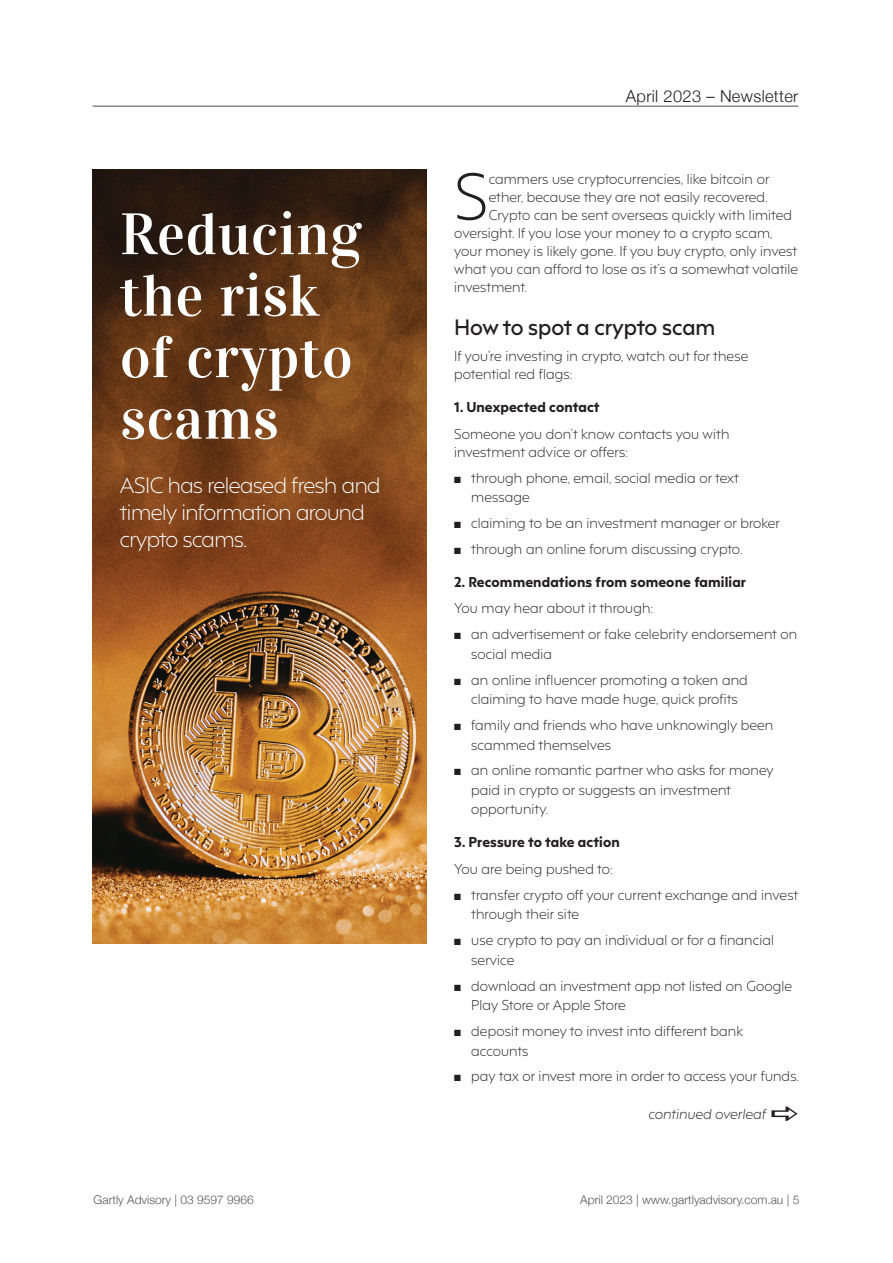
<style>
.page{position:relative;width:893px;height:1263px;background:#fff}
.page>*{position:absolute;margin:0;border:0;box-sizing:border-box;transform-origin:0 0}
.t1{font:300 62.1px "F37 Hooj";color:#231f20}
.t2{font:58.5px/61.5px "Vidaloka";letter-spacing:.01em;color:#fff}
.t3{font:300 21px/27px "F37 Hooj";letter-spacing:-.02em;color:#fff}
.t4{font:600 21px "F37 Hooj";color:#231f20}
.t5{font:300 16.5px "Helvetica Neue";letter-spacing:.02em;color:#231f20}
.t6{font:300 13.5px/19.5px "F37 Hooj";letter-spacing:.01em;color:#231f20}
.t7{font:800 13.5px "F37 Hooj";letter-spacing:.01em;color:#231f20}
.t8{font:italic 300 13.5px "F37 Hooj";letter-spacing:.01em;color:#231f20}
.t9{font:300 12px "Helvetica Neue";color:#57585a}
</style>
<div class="page">
<hr style="left:93px;top:106px;width:705px;height:1px;background:#231f20">
<img style="left:93px;top:169px;width:333px;height:774px">
<h2 class="t2" style="left:120px;top:204px;width:243px">Reducing the risk of crypto scams</h2>
<h3 class="t3" style="left:120px;top:470px;width:262px">ASIC has released fresh and timely information around crypto scams.</h3>
<p class="t5" style="left:626px;top:83px;width:174px">April 2023 – Newsletter</p>
<h1 class="t1" style="left:454px;top:145px;width:35px">S</h1>
<p class="t6" style="left:489px;top:167px;width:282px">cammers use cryptocurrencies, like bitcoin or</p>
<p class="t6" style="left:489px;top:185px;width:280px">ether, because they are not easily recovered.</p>
<p class="t6" style="left:489px;top:203px;width:305px">Crypto can be sent overseas quickly with limited</p>
<p class="t6" style="left:454px;top:221px;width:320px">oversight. If you lose your money to a crypto scam,</p>
<p class="t6" style="left:454px;top:239px;width:344px">your money is likely gone. If you buy crypto, only invest</p>
<p class="t6" style="left:454px;top:257px;width:345px">what you can afford to lose as it’s a somewhat volatile</p>
<p class="t6" style="left:454px;top:275px;width:74px">investment.</p>
<h3 class="t4" style="left:454px;top:309px;width:263px">How to spot a crypto scam</h3>
<p class="t6" style="left:454px;top:346px;width:296px;line-height:18px">If you’re investing in crypto, watch out for these potential red flags:</p>
<p class="t7" style="left:454px;top:395px;width:147px">1. Unexpected contact</p>
<p class="t6" style="left:454px;top:423px;width:277px;line-height:18px">Someone you don’t know contacts you with investment advice or offers:</p>
<p class="t6" style="left:471px;top:466px;width:269px;text-indent:-17px">■ through phone, email, social media or text message</p>
<p class="t6" style="left:454px;top:512px;width:327px">■ claiming to be an investment manager or broker</p>
<p class="t6" style="left:454px;top:538px;width:290px">■ through an online forum discussing crypto.</p>
<p class="t7" style="left:454px;top:570px;width:293px">2. Recommendations from someone familiar</p>
<p class="t6" style="left:454px;top:597px;width:201px">You may hear about it through:</p>
<p class="t6" style="left:471px;top:623px;width:327px;text-indent:-17px">■ an advertisement or fake celebrity endorsement on social media</p>
<p class="t6" style="left:454px;top:668px;width:295px;text-align:center">■ an online influencer promoting a token and claiming to have made huge, quick profits</p>
<p class="t6" style="left:471px;top:714px;width:304px;text-indent:-17px">■ family and friends who have unknowingly been scammed themselves</p>
<p class="t6" style="left:471px;top:759px;width:304px;text-indent:-17px">■ an online romantic partner who asks for money paid in crypto or suggests an investment opportunity.</p>
<p class="t7" style="left:454px;top:831px;width:167px">3. Pressure to take action</p>
<p class="t6" style="left:454px;top:858px;width:160px">You are being pushed to:</p>
<p class="t6" style="left:471px;top:884px;width:329px;text-indent:-17px">■ transfer crypto off your current exchange and invest through their site</p>
<p class="t6" style="left:471px;top:929px;width:304px;text-indent:-17px">■ use crypto to pay an individual or for a financial service</p>
<p class="t6" style="left:471px;top:974px;width:322px;text-indent:-17px">■ download an investment app not listed on Google<br>Play Store or Apple Store</p>
<p class="t6" style="left:471px;top:1020px;width:273px;text-indent:-17px">■ deposit money to invest into different bank accounts</p>
<p class="t6" style="left:454px;top:1065px;width:346px">■ pay tax or invest more in order to access your funds.</p>
<p class="t8" style="left:648px;top:1103px;width:119px">continued overleaf</p>
<p class="t9" style="left:94px;top:1190px;width:162px">Gartly Advisory | 03 9597 9966</p>
<p class="t9" style="left:580px;top:1190px;width:221px">April 2023 | www.gartlyadvisory.com.au | 5</p>
</div>
